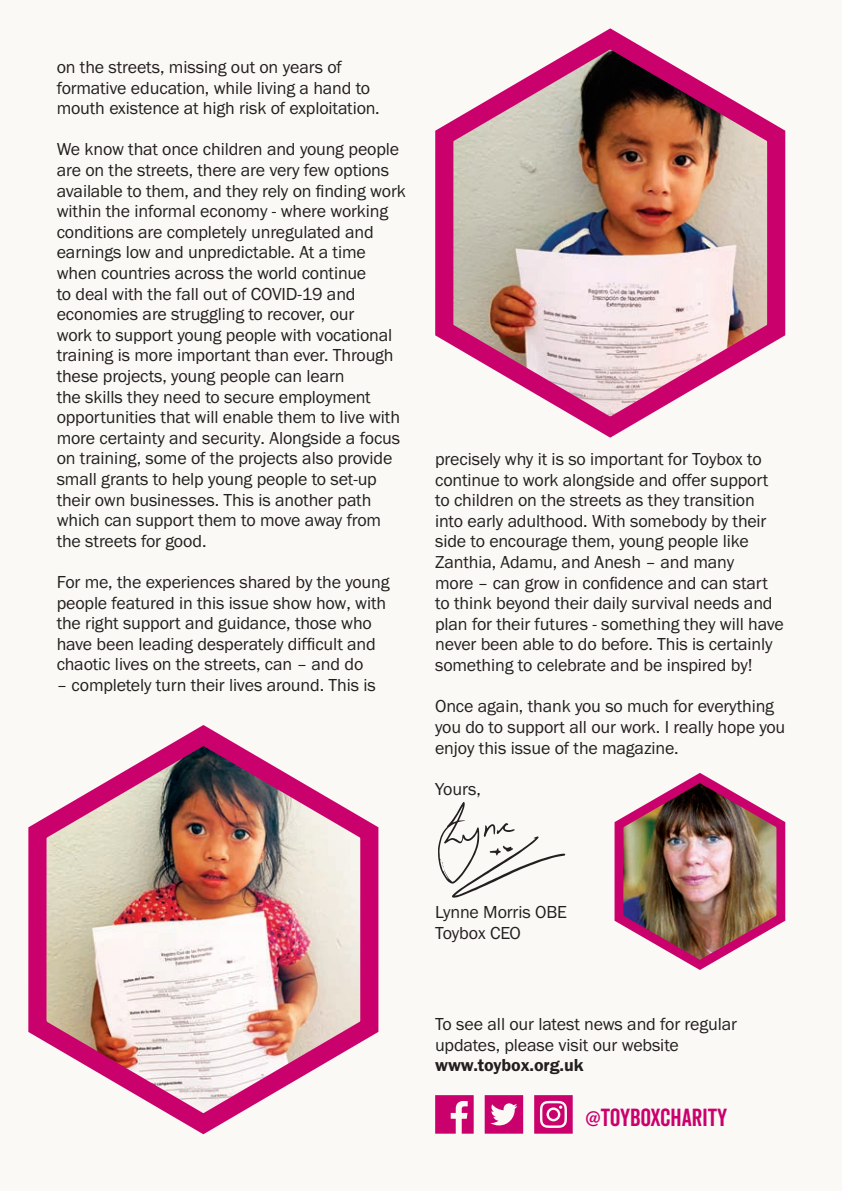
<style>
.page{position:relative;width:842px;height:1191px;background:#fbf9f6}
.page>*{position:absolute;margin:0;border:0;box-sizing:border-box;transform-origin:0 0}
.t1{font:24px "Veneer Clean";color:#ca016c}
.t2{font:18px/20.6px "Franklin Gothic FS";letter-spacing:-.01em;color:#231f20}
.t3{font:600 18px "Franklin Gothic FS";letter-spacing:-.005em;color:#231f20}
</style>
<div class="page">
<svg style="left:485px;top:1095px;width:38px;height:38px"></svg>
<svg style="left:435px;top:1095px;width:39px;height:38px"></svg>
<svg style="left:534px;top:1095px;width:39px;height:38px"></svg>
<img style="left:614px;top:773px;width:172px;height:197px">
<img style="left:435px;top:28px;width:351px;height:410px">
<img style="left:28px;top:725px;width:351px;height:410px">
<svg style="left:438px;top:802px;width:127px;height:95px"></svg>
<p class="t2" style="left:57px;top:57px;width:325px">on the streets, missing out on years of formative education, while living a hand to mouth existence at high risk of exploitation.</p>
<p class="t2" style="left:57px;top:139px;width:351px">We know that once children and young people are on the streets, there are very few options available to them, and they rely on finding work within the informal economy - where working conditions are completely unregulated and earnings low and unpredictable. At a time when countries across the world continue<br>to deal with the fall out of COVID-19 and economies are struggling to recover, our<br>work to support young people with vocational training is more important than ever. Through these projects, young people can learn<br>the skills they need to secure employment opportunities that will enable them to live with more certainty and security. Alongside a focus on training, some of the projects also provide small grants to help young people to set-up their own businesses. This is another path which can support them to move away from the streets for good.</p>
<p class="t2" style="left:57px;top:572px;width:334px">For me, the experiences shared by the young people featured in this issue show how, with the right support and guidance, those who have been leading desperately difficult and chaotic lives on the streets, can – and do</p>
<p class="t2" style="left:57px;top:675px;width:321px">– completely turn their lives around. This is</p>
<p class="t2" style="left:435px;top:449px;width:350px">precisely why it is so important for Toybox to continue to work alongside and offer support to children on the streets as they transition into early adulthood. With somebody by their side to encourage them, young people like Zanthia, Adamu, and Anesh – and many<br>more – can grow in confidence and can start to think beyond their daily survival needs and plan for their futures - something they will have never been able to do before. This is certainly something to celebrate and be inspired by!</p>
<p class="t2" style="left:435px;top:696px;width:352px">Once again, thank you so much for everything you do to support all our work. I really hope you enjoy this issue of the magazine.</p>
<p class="t2" style="left:435px;top:778px;width:47px">Yours,</p>
<p class="t2" style="left:435px;top:902px;width:133px">Lynne Morris OBE<br>Toybox CEO</p>
<p class="t2" style="left:435px;top:1014px;width:303px">To see all our latest news and for regular updates, please visit our website</p>
<p class="t3" style="left:435px;top:1055px;width:150px">www.toybox.org.uk</p>
<h1 class="t1" style="left:585px;top:1102px;width:143px">@TOYBOXCHARITY</h1>
</div>
